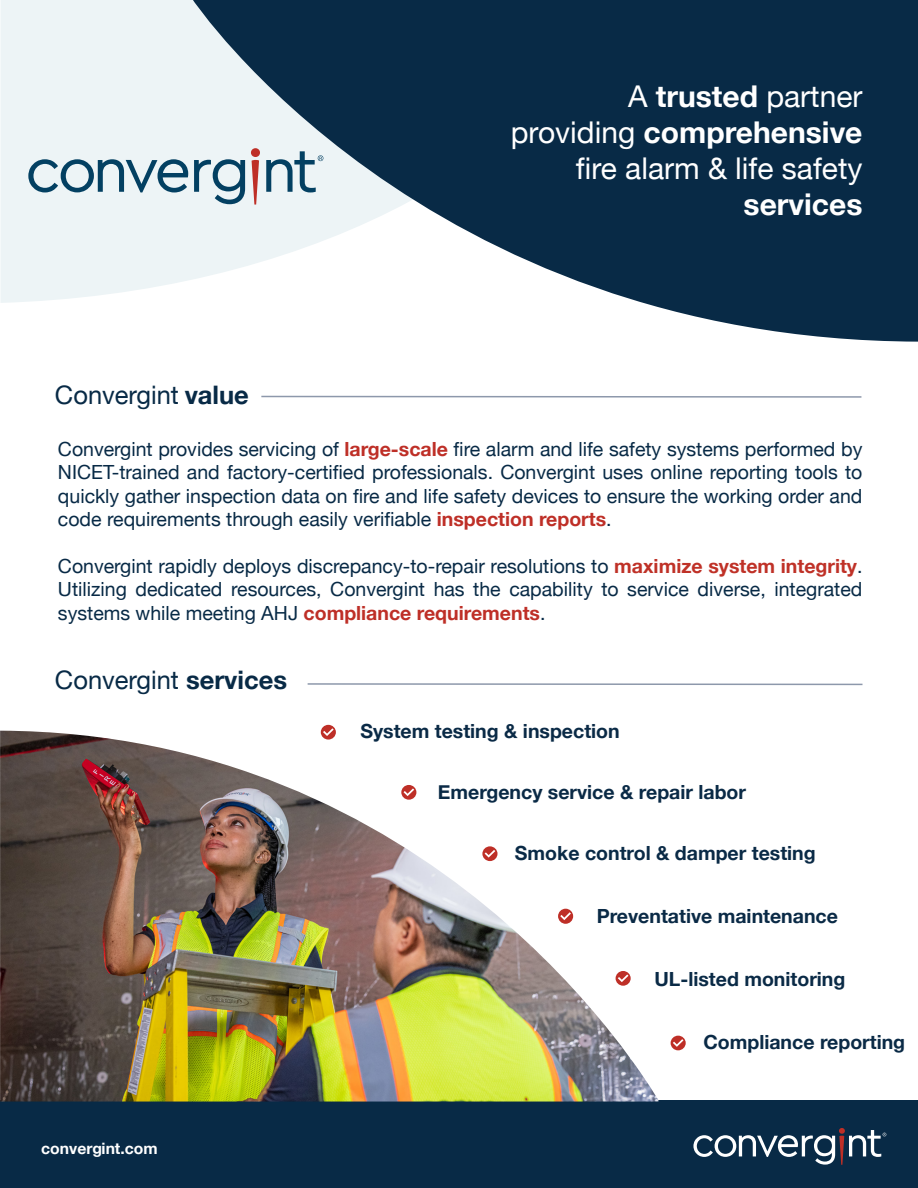
<style>
.page{position:relative;width:918px;height:1188px;background:#fff}
.page>*{position:absolute;margin:0;border:0;box-sizing:border-box;transform-origin:0 0}
.t1{font:30px/36px "Helvetica Neue";color:#fff;text-align:right}
.t2{font:25.5px "Helvetica Neue";color:#082a46}
.t3{font:19.5px/23.4px "Helvetica Neue";color:#082a46;text-align:justify}
.t4{font:700 19.5px "Helvetica Neue";color:#0a2a46}
.t5{font:700 15.75px "Helvetica Neue";color:#fff}
.s1{font-weight:700}
.s2{font-weight:700;color:#be2f27}
.s3{font-weight:700;color:#bf3127}
</style>
<div class="page">
<svg style="left:261px;top:395px;width:601px;height:3px"></svg>
<svg style="left:307px;top:683px;width:556px;height:3px"></svg>
<div style="left:0;top:1101px;width:918px;height:87px;background:#082a46"></div>
<svg style="left:693px;top:1128px;width:193px;height:37px"></svg>
<div style="left:1px;top:0;width:192px;height:303px;background:#edf4f6"></div>
<svg style="left:193px;top:0;width:725px;height:342px;fill:#082a46"></svg>
<svg style="left:251px;top:148px;width:9px;height:57px"></svg>
<svg style="left:28px;top:159px;width:160px;height:34px;background:#99b4c1"></svg>
<svg style="left:194px;top:159px;width:51px;height:45px;background:#94b0be"></svg>
<svg style="left:266px;top:151px;width:57px;height:41px;background:#a6bdc9"></svg>
<img style="left:0;top:731px;width:659px;height:371px">
<svg style="left:321px;top:725px;width:15px;height:15px"></svg>
<svg style="left:323px;top:728px;width:11px;height:8px"></svg>
<div style="left:616px;top:971px;width:15px;height:15px;background:#be2f27;border-radius:50%"></div>
<svg style="left:618px;top:974px;width:10px;height:8px"></svg>
<div style="left:671px;top:1036px;width:15px;height:14px;background:#be2f27;border-radius:50%"></div>
<svg style="left:673px;top:1039px;width:11px;height:8px"></svg>
<svg style="left:482px;top:846px;width:16px;height:15px"></svg>
<svg style="left:485px;top:850px;width:10px;height:8px"></svg>
<svg style="left:401px;top:785px;width:15px;height:15px"></svg>
<svg style="left:404px;top:788px;width:10px;height:8px"></svg>
<div style="left:558px;top:909px;width:15px;height:15px;background:#be2f27;border-radius:50%"></div>
<svg style="left:560px;top:912px;width:11px;height:8px"></svg>
<p class="t1" style="left:511px;top:78px;width:353px">A <span class="s1">trusted</span> partner providing <span class="s1">comprehensive </span>fire alarm &amp; life safety <span class="s1">services</span></p>
<p class="t2" style="left:55px;top:380px;width:195px">Convergint <span class="s1">value</span></p>
<p class="t3" style="left:58px;top:437px;width:806px">Convergint provides servicing of <span class="s2">large-scale</span> fire alarm and life safety systems performed by NICET-trained and factory-certified professionals. Convergint uses online reporting tools to quickly gather inspection data on fire and life safety devices to ensure the working order and code requirements through easily verifiable <span class="s2">inspection reports</span>.</p>
<p class="t3" style="left:58px;top:554px;width:806px">Convergint rapidly deploys discrepancy-to-repair resolutions to <span class="s3">maximize system integrity</span>.<br>Utilizing dedicated resources, Convergint has the capability to service diverse, integrated systems while meeting AHJ <span class="s2">compliance requirements</span>.</p>
<p class="t2" style="left:55px;top:665px;width:234px">Convergint <span class="s1">services</span></p>
<p class="t5" style="left:41px;top:1139px;width:118px">convergint.com</p>
<p class="t4" style="left:360px;top:719px;width:261px">System testing &amp; inspection</p>
<p class="t4" style="left:438px;top:780px;width:310px">Emergency service &amp; repair labor</p>
<p class="t4" style="left:515px;top:841px;width:302px">Smoke control &amp; damper testing</p>
<p class="t4" style="left:597px;top:904px;width:243px">Preventative maintenance</p>
<p class="t4" style="left:655px;top:967px;width:192px">UL-listed monitoring</p>
<p class="t4" style="left:703px;top:1030px;width:203px">Compliance reporting</p>
</div>
